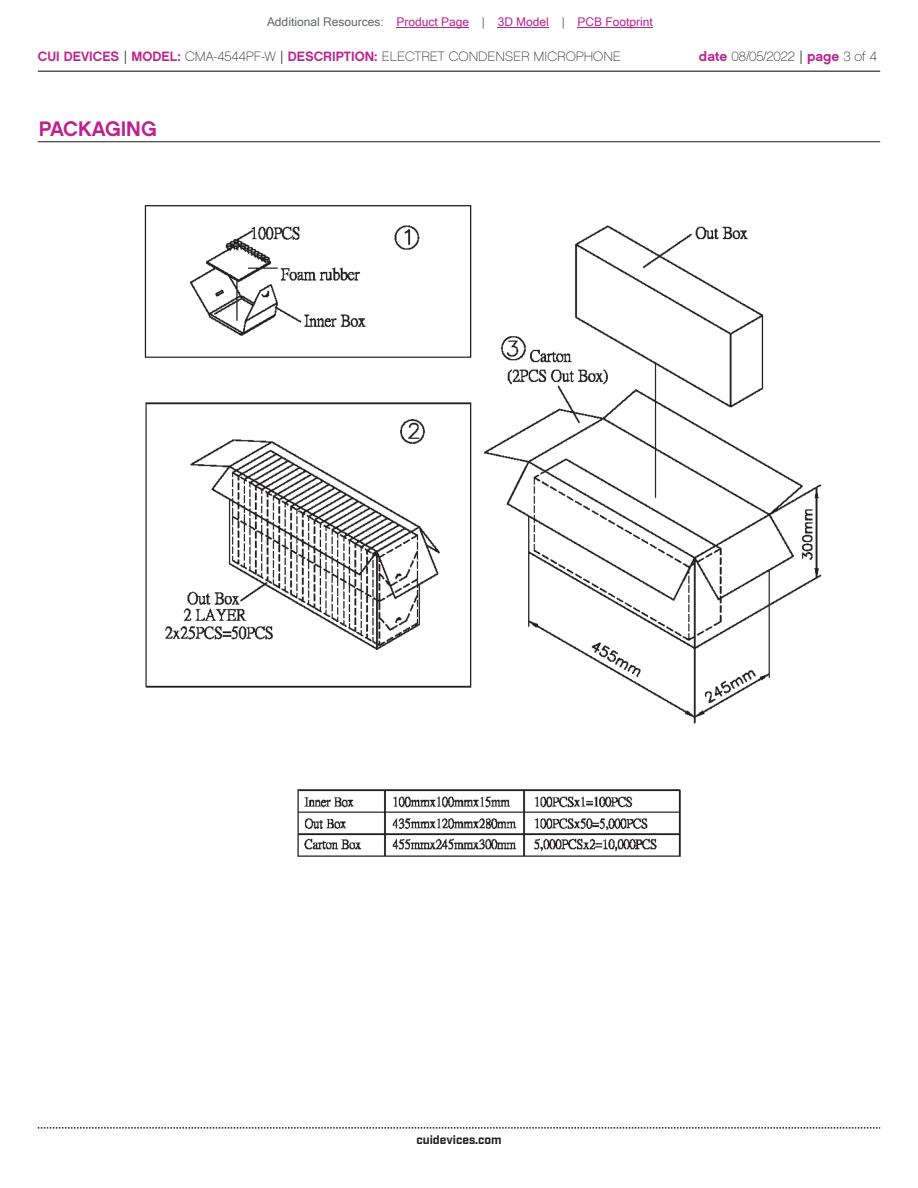
<style>
.page{position:relative;width:918px;height:1188px;background:#fff}
.page>*{position:absolute;margin:0;border:0;box-sizing:border-box;transform-origin:0 0}
.t1{font:21px "Chalet New York Nineteen Sixty";color:#bd238f}
.t2{font:13.5px "Chalet Paris Nineteen Sixty";color:#231f20}
.t3{font:12px "Microsoft Sans Serif";color:#bd238f}
.t4{font:700 12px "Industry";color:#231f20}
.s1{color:#63676b}
.s2{font-family:"Chalet New York Nineteen Sixty";color:#bd238f}
.s3{font-family:"Industry"}
</style>
<div class="page">
<hr style="left:38px;top:71px;width:842px;height:1px;background:#231f20">
<svg style="left:38px;top:1127px;width:842px;height:2px"></svg>
<hr style="left:38px;top:141px;width:842px;height:1px;background:#231f20">
<img style="left:144px;top:205px;width:678px;height:652px">
<div style="left:462px;top:701px;width:182px;height:34px;background:#fff"></div>
<div style="left:451px;top:735px;width:123px;height:33px;background:#fff"></div>
<hr style="left:397px;top:27px;width:72px;height:1px;background:#bd238f">
<hr style="left:498px;top:27px;width:51px;height:1px;background:#bd238f">
<hr style="left:578px;top:27px;width:75px;height:1px;background:#bd238f">
<p class="t3" style="left:267px;top:15px;width:387px"><span class="s1">Additional Resources:</span> Product Page <span class="s1">|</span> 3D Model <span class="s1">|</span> PCB Footprint</p>
<p class="t2" style="left:38px;top:48px;width:585px"><span class="s2">CUI DEVICES</span> <span class="s3">|</span> <span class="s2">MODEL:</span> CMA-4544PF-W <span class="s3">|</span> <span class="s2">DESCRIPTION:</span> ELECTRET CONDENSER MICROPHONE</p>
<p class="t2" style="left:699px;top:48px;width:180px"><span class="s2">date</span> 08/05/2022 <span class="s3">|</span> <span class="s2">page</span> 3 of 4</p>
<h1 class="t1" style="left:39px;top:115px;width:119px">PACKAGING</h1>
<p class="t4" style="left:416px;top:1132px;width:87px">cuidevices.com</p>
</div>
